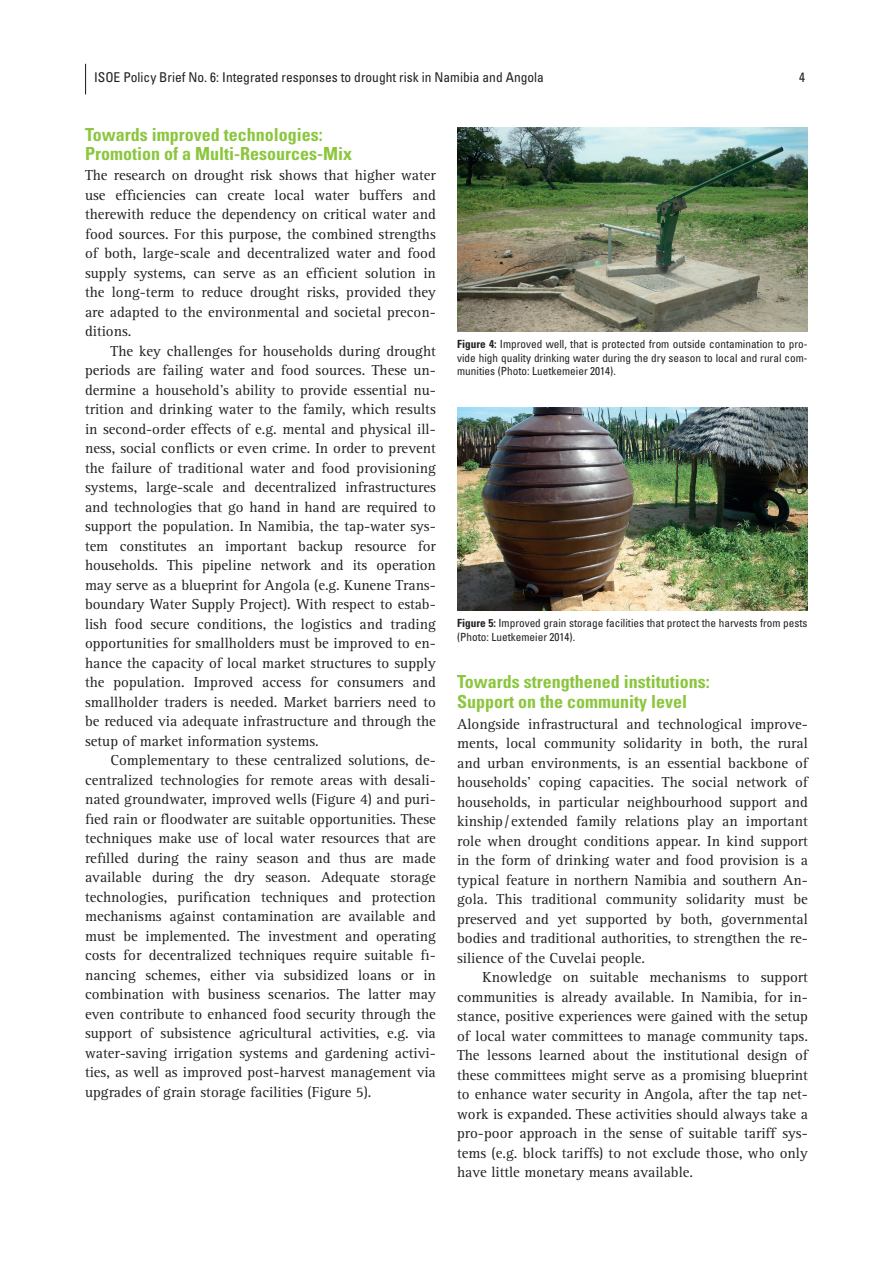
<style>
.page{position:relative;width:893px;height:1263px;background:#fff}
.page>*{position:absolute;margin:0;border:0;box-sizing:border-box;transform-origin:0 0}
.t1{font:700 condensed 18px/19.5px "Univers";color:#8bc63e}
.t2{font:15px/19.5px "Rotis Serif Pro";color:#231f20;text-align:justify}
.t3{font:condensed 13.5px "Univers";color:#231f20}
.t4{font:condensed 11.25px/13.5px "Univers";color:#231f20;text-align:justify}
.s1{font-weight:700}
</style>
<div class="page">
<hr style="left:85px;top:64px;width:1px;height:30px;background:#231f20">
<img style="left:457px;top:128px;width:351px;height:203px">
<img style="left:457px;top:407px;width:351px;height:203px">
<p class="t3" style="left:94px;top:72px;width:451px">ISOE Policy Brief No. 6: Integrated responses to drought risk in Namibia and Angola</p>
<p class="t3" style="left:799px;top:72px;width:7px">4</p>
<p class="t1" style="left:85px;top:126px;width:268px">Towards improved technologies:<br>Promotion of a Multi-Resources-Mix</p>
<p class="t2" style="left:85px;top:167px;width:352px">The research on drought risk shows that higher water use efficiencies can create local water buffers and therewith reduce the dependency on critical water and food sources. For this purpose, the combined strengths of both, large-scale and decentralized water and food supply systems, can serve as an efficient solution in the long-term to reduce drought risks, provided they are adapted to the environmental and societal precon&shy;ditions.</p>
<p class="t2" style="left:85px;top:342px;width:352px;text-indent:26px">The key challenges for households during drought periods are failing water and food sources. These un&shy;dermine a household’s ability to provide essential nu&shy;trition and drinking water to the family, which results in second-order effects of e.g. mental and physical ill&shy;ness, social conflicts or even crime. In order to prevent the failure of traditional water and food provisioning systems, large-scale and decentralized infrastructures and technologies that go hand in hand are required to support the population. In Namibia, the tap-water sys&shy;tem constitutes an important backup resource for households. This pipeline network and its operation may serve as a blueprint for Angola (e.g. Kunene Trans&shy;boundary Water Supply Project). With respect to estab&shy;lish food secure conditions, the logistics and trading opportunities for smallholders must be improved to en&shy;hance the capacity of local market structures to supply the population. Improved access for consumers and smallholder traders is needed. Market barriers need to be reduced via adequate infrastructure and through the setup of market information systems.</p>
<p class="t2" style="left:85px;top:752px;width:352px;text-indent:26px">Complementary to these centralized solutions, de&shy;centralized technologies for remote areas with desali&shy;nated groundwater, improved wells (Figure 4) and puri&shy;fied rain or floodwater are suitable opportunities. These techniques make use of local water resources that are refilled during the rainy season and thus are made available during the dry season. Adequate storage technologies, purification techniques and protection mechanisms against contamination are available and must be implemented. The investment and operating costs for decentralized techniques require suitable fi&shy;nancing schemes, either via subsidized loans or in combination with business scenarios. The latter may even contribute to enhanced food security through the support of subsistence agricultural activities, e.g. via water-saving irrigation systems and gardening activi&shy;ties, as well as improved post-harvest management via upgrades of grain storage facilities (Figure 5).</p>
<p class="t4" style="left:457px;top:338px;width:352px"><span class="s1">Figure 4:</span> Improved well, that is protected from outside contamination to pro&shy;vide high quality drinking water during the dry season to local and rural com&shy;munities (Photo: Luetkemeier 2014).</p>
<p class="t4" style="left:457px;top:617px;width:352px"><span class="s1">Figure 5:</span> Improved grain storage facilities that protect the harvests from pests (Photo: Luetkemeier 2014).</p>
<p class="t1" style="left:457px;top:673px;width:254px">Towards strengthened institutions:<br>Support on the community level</p>
<p class="t2" style="left:457px;top:715px;width:352px">Alongside infrastructural and technological improve&shy;ments, local community solidarity in both, the rural and urban environments, is an essential backbone of households’ coping capacities. The social network of households, in particular neighbourhood support and kinship/extended family relations play an important role when drought conditions appear. In kind support in the form of drinking water and food provision is a typical feature in northern Namibia and southern An&shy;gola. This traditional community solidarity must be preserved and yet supported by both, governmental bodies and traditional authorities, to strengthen the re&shy;silience of the Cuvelai people.</p>
<p class="t2" style="left:457px;top:969px;width:352px;text-indent:26px">Knowledge on suitable mechanisms to support communities is already available. In Namibia, for in&shy;stance, positive experiences were gained with the setup of local water committees to manage community taps.<br>The lessons learned about the institutional design of these committees might serve as a promising blueprint to enhance water security in Angola, after the tap net&shy;work is expanded. These activities should always take a pro-poor approach in the sense of suitable tariff sys&shy;tems (e.g. block tariffs) to not exclude those, who only have little monetary means available.</p>
</div>
